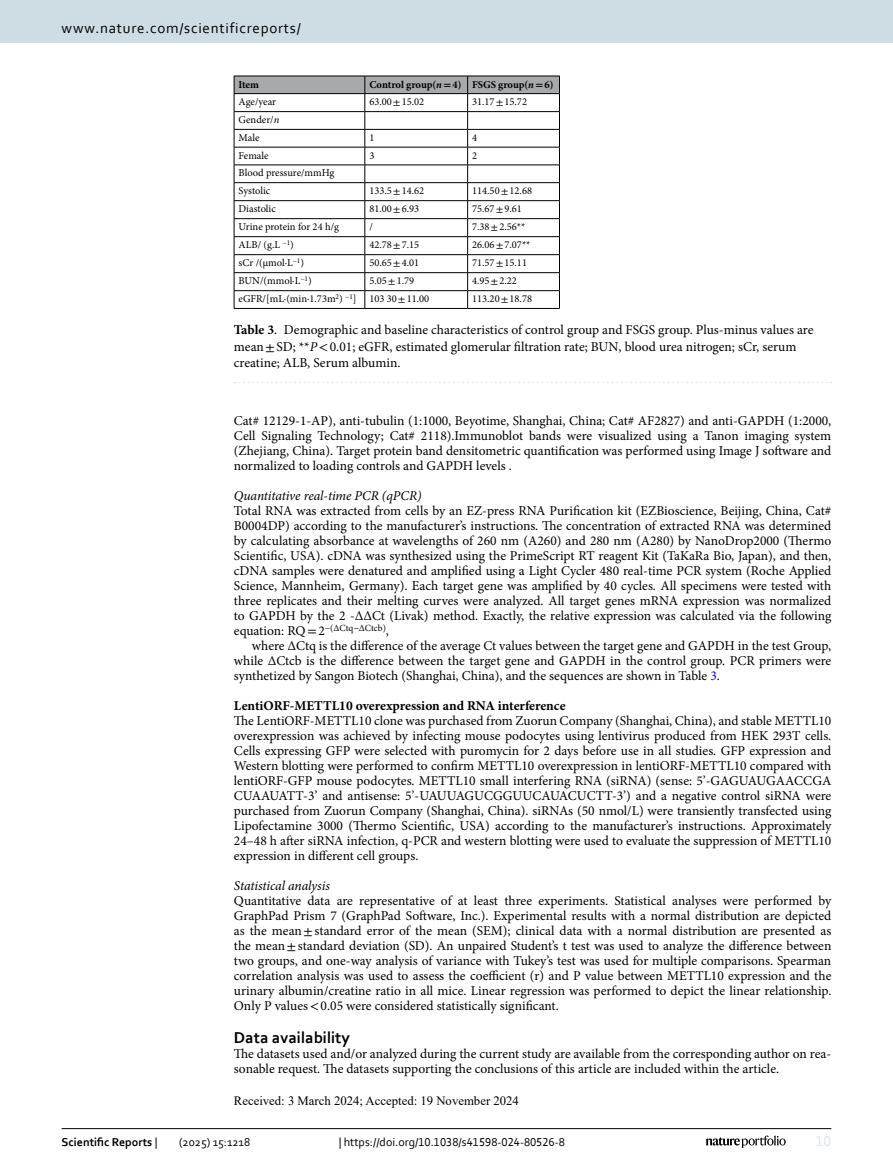
<style>
.page{position:relative;width:893px;height:1174px;background:#fff}
.page>*{position:absolute;margin:0;border:0;box-sizing:border-box;transform-origin:0 0}
.Endmatter_Heading{font:700 16.5px "Corbel";color:#000}
.t1{font:15px "Corbel";letter-spacing:.05em;color:#000}
.t2{font:15px "Corbel";color:#d9e4eb}
.Body_Text{font:13.5px/15px "Minion Pro";color:#000;text-align:justify}
.Body_Text_Indent{font:13.5px/15px "Minion Pro";letter-spacing:-.005em;color:#000;text-align:justify}
.Table_Caption{font:13.5px/16.5px "Minion Pro";color:#000}
.Data_Availability{font:13.5px/15px "Minion Pro";letter-spacing:-.005em;color:#000}
.Head_3{font:italic 13.5px "Minion Pro";letter-spacing:-.01em;color:#000}
.Head_3-2{font:700 13.5px "Minion Pro";letter-spacing:-.005em;color:#000}
.Article_History{font:12.75px "Times New Roman";color:#000}
.t3{font:12px "Corbel";color:#000}
.t4{font:700 12px "Corbel";color:#000}
.Table_Body{font:10.5px "Minion Pro";color:#000}
.Table_Head{font:700 10.5px "Minion Pro";letter-spacing:-.005em;color:#000}
.s1{font-style:italic}
.s2{font-family:"STIX"}
.s3{font-weight:700}
.s4{color:#00f}
.s5{font-weight:400}
</style>
<div class="page">
<hr style="left:365px;top:308px;width:103px;height:1px;background:#000">
<svg style="left:234px;top:76px;width:326px;height:232px"></svg>
<hr style="left:468px;top:308px;width:92px;height:1px;background:#000">
<hr style="left:234px;top:308px;width:131px;height:1px;background:#000">
<svg style="left:235px;top:382px;width:597px;height:1px"></svg>
<hr style="left:62px;top:1128px;width:769px;height:1px;background:#000">
<svg style="left:706px;top:1135px;width:80px;height:12px"></svg>
<div style="left:0;top:0;width:893px;height:43px;background:#cedde4"></div>
<p class="t1" style="left:62px;top:18px;width:241px">www.nature.com/scientificreports/</p>
<p class="Table_Head" style="left:239px;top:77px;width:22px">Item</p>
<p class="Table_Head" style="left:369px;top:77px;width:94px">Control group(<span class="s1">n</span><span class="s2">=</span>4)</p>
<p class="Table_Head" style="left:472px;top:77px;width:83px">FSGS group(<span class="s1">n</span><span class="s2">=</span>6)</p>
<p class="Table_Body" style="left:239px;top:95px;width:39px">Age/year</p>
<p class="Table_Body" style="left:369px;top:95px;width:56px">63.00<span class="s2">±</span>15.02</p>
<p class="Table_Body" style="left:472px;top:95px;width:56px">31.17<span class="s2">±</span>15.72</p>
<p class="Table_Body" style="left:239px;top:113px;width:42px">Gender/<span class="s1">n</span></p>
<p class="Table_Body" style="left:239px;top:130px;width:22px">Male</p>
<p class="Table_Body" style="left:369px;top:130px;width:7px">1</p>
<p class="Table_Body" style="left:472px;top:130px;width:7px">4</p>
<p class="Table_Body" style="left:239px;top:148px;width:32px">Female</p>
<p class="Table_Body" style="left:369px;top:148px;width:7px">3</p>
<p class="Table_Body" style="left:472px;top:148px;width:7px">2</p>
<p class="Table_Body" style="left:239px;top:166px;width:97px">Blood pressure/mmHg</p>
<p class="Table_Body" style="left:239px;top:184px;width:33px">Systolic</p>
<p class="Table_Body" style="left:369px;top:184px;width:56px">133.5<span class="s2">±</span>14.62</p>
<p class="Table_Body" style="left:472px;top:184px;width:61px">114.50<span class="s2">±</span>12.68</p>
<p class="Table_Body" style="left:239px;top:202px;width:39px">Diastolic</p>
<p class="Table_Body" style="left:369px;top:202px;width:51px">81.00<span class="s2">±</span>6.93</p>
<p class="Table_Body" style="left:472px;top:202px;width:51px">75.67<span class="s2">±</span>9.61</p>
<p class="Table_Body" style="left:239px;top:220px;width:102px">Urine protein for 24 h/g</p>
<p class="Table_Body" style="left:369px;top:220px;width:5px">/</p>
<p class="Table_Body" style="left:472px;top:220px;width:55px">7.38<span class="s2">±</span>2.56**</p>
<p class="Table_Body" style="left:239px;top:238px;width:57px">ALB/ (g.L <sup>−1</sup>)</p>
<p class="Table_Body" style="left:369px;top:238px;width:51px">42.78<span class="s2">±</span>7.15</p>
<p class="Table_Body" style="left:472px;top:238px;width:60px">26.06<span class="s2">±</span>7.07**</p>
<p class="Table_Body" style="left:239px;top:256px;width:67px">sCr /(µmol·L<sup>−1</sup>)</p>
<p class="Table_Body" style="left:369px;top:256px;width:51px">50.65<span class="s2">±</span>4.01</p>
<p class="Table_Body" style="left:472px;top:256px;width:56px">71.57<span class="s2">±</span>15.11</p>
<p class="Table_Body" style="left:239px;top:274px;width:75px">BUN/(mmol·L<sup>−1</sup>)</p>
<p class="Table_Body" style="left:369px;top:274px;width:46px">5.05<span class="s2">±</span>1.79</p>
<p class="Table_Body" style="left:472px;top:274px;width:46px">4.95<span class="s2">±</span>2.22</p>
<p class="Table_Body" style="left:239px;top:292px;width:119px">eGFR/[mL·(min·1.73m<sup>2</sup>) <sup>−1</sup>]</p>
<p class="Table_Body" style="left:369px;top:292px;width:61px">103 30<span class="s2">±</span>11.00</p>
<p class="Table_Body" style="left:472px;top:292px;width:61px">113.20<span class="s2">±</span>18.78</p>
<p class="Table_Caption" style="left:234px;top:322px;width:581px"><span class="s3">Table 3</span>. Demographic and baseline characteristics of control group and FSGS group. Plus-minus values are mean<span class="s2">±</span>SD; **<span class="s1">P</span><span class="s2">&lt;</span>0.01; eGFR, estimated glomerular filtration rate; BUN, blood urea nitrogen; sCr, serum creatine; ALB, Serum albumin.</p>
<p class="Body_Text" style="left:234px;top:413px;width:599px">Cat# 12129-1-AP), anti-tubulin (1:1000, Beyotime, Shanghai, China; Cat# AF2827) and anti-GAPDH (1:2000, Cell Signaling Technology; Cat# 2118).Immunoblot bands were visualized using a Tanon imaging system (Zhejiang, China). Target protein band densitometric quantification was performed using Image J software and normalized to loading controls and GAPDH levels .</p>
<p class="Head_3" style="left:234px;top:486px;width:189px">Quantitative real-time PCR (qPCR)</p>
<p class="Body_Text" style="left:234px;top:503px;width:599px">Total RNA was extracted from cells by an EZ-press RNA Purification kit (EZBioscience, Beijing, China, Cat# B0004DP) according to the manufacturer’s instructions. The concentration of extracted RNA was determined by calculating absorbance at wavelengths of 260 nm (A260) and 280 nm (A280) by NanoDrop2000 (Thermo Scientific, USA). cDNA was synthesized using the PrimeScript RT reagent Kit (TaKaRa Bio, Japan), and then, cDNA samples were denatured and amplified using a Light Cycler 480 real-time PCR system (Roche Applied Science, Mannheim, Germany). Each target gene was amplified by 40 cycles. All specimens were tested with three replicates and their melting curves were analyzed. All target genes mRNA expression was normalized to GAPDH by the 2 -ΔΔCt (Livak) method. Exactly, the relative expression was calculated via the following equation: RQ<span class="s2">=</span>2<sup>−(ΔCtq−ΔCtcb)</sup>,</p>
<p class="Body_Text_Indent" style="left:234px;top:638px;width:599px;text-indent:18px">where ΔCtq is the difference of the average Ct values between the target gene and GAPDH in the test Group, while ΔCtcb is the difference between the target gene and GAPDH in the control group. PCR primers were synthetized by Sangon Biotech (Shanghai, China), and the sequences are shown in Table <span class="s4">3</span>.</p>
<p class="Head_3-2" style="left:234px;top:696px;width:333px">LentiORF-METTL10 overexpression and RNA interference</p>
<p class="Body_Text" style="left:234px;top:713px;width:599px">The LentiORF-METTL10 clone was purchased from Zuorun Company (Shanghai, China), and stable METTL10 overexpression was achieved by infecting mouse podocytes using lentivirus produced from HEK 293T cells.<br>Cells expressing GFP were selected with puromycin for 2 days before use in all studies. GFP expression and Western blotting were performed to confirm METTL10 overexpression in lentiORF-METTL10 compared with lentiORF-GFP mouse podocytes. METTL10 small interfering RNA (siRNA) (sense: 5’-GAGUAUGAACCGA CUAAUATT-3’ and antisense: 5’-UAUUAGUCGGUUCAUACUCTT-3’) and a negative control siRNA were purchased from Zuorun Company (Shanghai, China). siRNAs (50 nmol/L) were transiently transfected using Lipofectamine 3000 (Thermo Scientific, USA) according to the manufacturer’s instructions. Approximately 24–48 h after siRNA infection, q-PCR and western blotting were used to evaluate the suppression of METTL10 expression in different cell groups.</p>
<p class="Head_3" style="left:234px;top:876px;width:98px">Statistical analysis</p>
<p class="Body_Text" style="left:234px;top:893px;width:599px">Quantitative data are representative of at least three experiments. Statistical analyses were performed by GraphPad Prism 7 (GraphPad Software, Inc.). Experimental results with a normal distribution are depicted as the mean<span class="s2">±</span>standard error of the mean (SEM); clinical data with a normal distribution are presented as the mean<span class="s2">±</span>standard deviation (SD). An unpaired Student’s t test was used to analyze the difference between two groups, and one-way analysis of variance with Tukey’s test was used for multiple comparisons. Spearman correlation analysis was used to assess the coefficient (r) and P value between METTL10 expression and the urinary albumin/creatine ratio in all mice. Linear regression was performed to depict the linear relationship.<br>Only P values<span class="s2">&lt;</span>0.05 were considered statistically significant.</p>
<p class="Endmatter_Heading" style="left:234px;top:1027px;width:118px">Data availability</p>
<p class="Data_Availability" style="left:234px;top:1046px;width:599px">The datasets used and/or analyzed during the current study are available from the corresponding author on rea&shy;sonable request. The datasets supporting the conclusions of this article are included within the article.</p>
<p class="Article_History" style="left:234px;top:1091px;width:287px">Received: 3 March 2024; Accepted: 19 November 2024</p>
<p class="t4" style="left:62px;top:1134px;width:97px">Scientific Reports <span class="s5">|</span></p>
<p class="t3" style="left:179px;top:1134px;width:73px">(2025) 15:1218</p>
<p class="t3" style="left:339px;top:1134px;width:228px">| https://doi.org/10.1038/s41598-024-80526-8</p>
<p class="t2" style="left:816px;top:1132px;width:17px">10</p>
</div>
